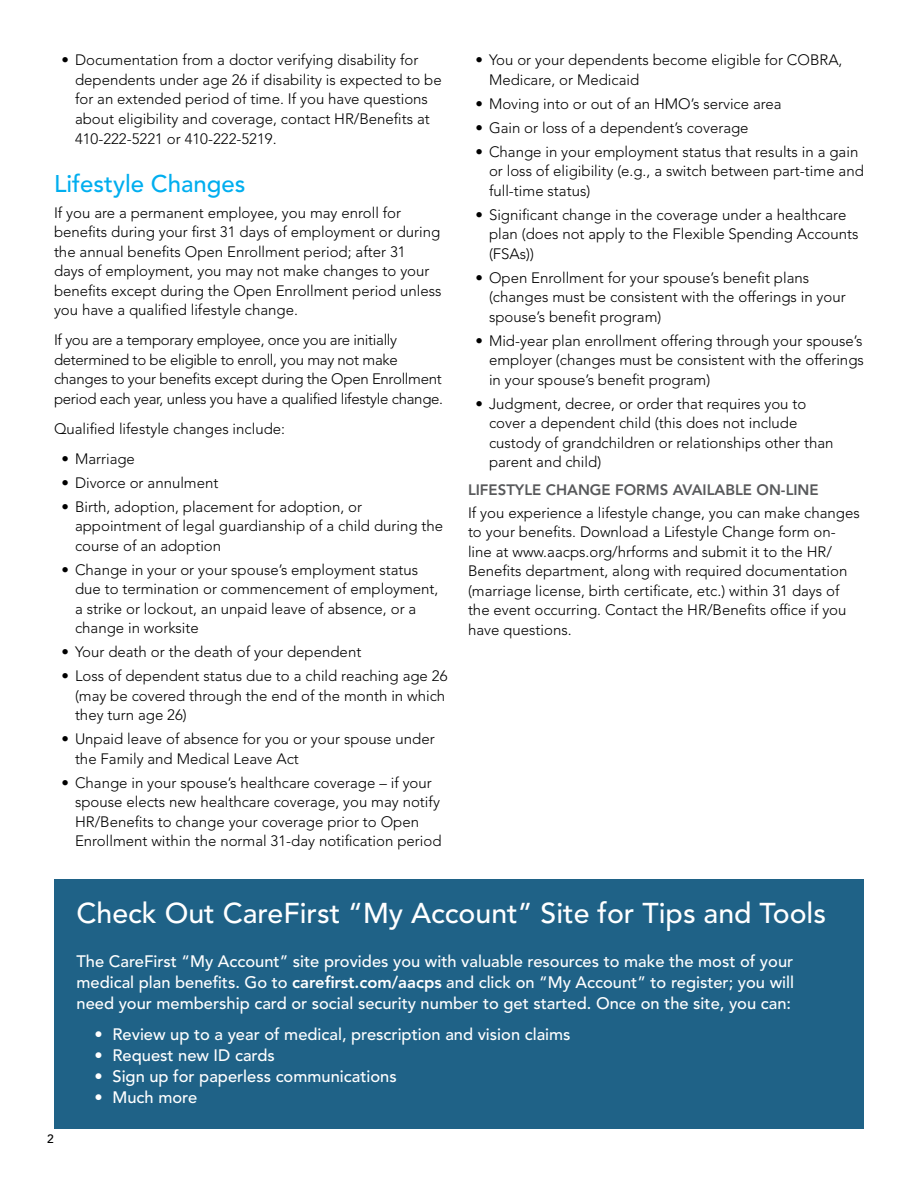
<style>
.page{position:relative;width:918px;height:1188px;background:#fff}
.page>*{position:absolute;margin:0;border:0;box-sizing:border-box;transform-origin:0 0}
.Header1{font:500 28.5px "Avenir LT Std";color:#fff}
.Header_1_Blue{font:500 24px "Avenir LT Std";color:#00aeef}
.BODY{font:500 16.5px/21px "Avenir LT Std";color:#fff;text-align:justify}
.Bullet_1{font:300 15px/19.5px "Avenir LT Std";color:#000}
.BODY-2{font:300 15px/19.5px "Avenir LT Std";color:#000}
.BODY-3{font:300 15px/19.5px "Avenir LT Std";letter-spacing:-.02em;color:#000}
.HEader_2{font:800 15px "Avenir LT Std";color:#58595b}
.t1{font:500 12px "Avenir LT Std";color:#000}
.s1{font-weight:800}
</style>
<div class="page">
<div style="left:54px;top:879px;width:810px;height:249px;background:#1f6287"></div>
<p class="Bullet_1" style="left:75px;top:50px;width:368px;text-indent:-14px">• Documentation from a doctor verifying disability for dependents under age 26 if disability is expected to be for an extended period of time. If you have questions about eligibility and coverage, contact HR/Benefits at 410-222-5221 or 410-222-5219.</p>
<p class="Header_1_Blue" style="left:54px;top:170px;width:193px">Lifestyle Changes</p>
<p class="BODY-2" style="left:54px;top:203px;width:389px">If you are a permanent employee, you may enroll for benefits during your first 31 days of employment or during the annual benefits Open Enrollment period; after 31<br>days of employment, you may not make changes to your benefits except during the Open Enrollment period unless you have a qualified lifestyle change.</p>
<p class="BODY-3" style="left:54px;top:330px;width:391px">If you are a temporary employee, once you are initially determined to be eligible to enroll, you may not make changes to your benefits except during the Open Enrollment period each year, unless you have a qualified lifestyle change.</p>
<p class="BODY-2" style="left:54px;top:419px;width:233px">Qualified lifestyle changes include:</p>
<p class="Bullet_1" style="left:62px;top:449px;width:75px">• Marriage</p>
<p class="Bullet_1" style="left:62px;top:473px;width:158px">• Divorce or annulment</p>
<p class="Bullet_1" style="left:75px;top:497px;width:370px;text-indent:-14px">• Birth, adoption, placement for adoption, or appointment of legal guardianship of a child during the course of an adoption</p>
<p class="Bullet_1" style="left:75px;top:560px;width:365px;text-indent:-14px">• Change in your or your spouse’s employment status due to termination or commencement of employment, a strike or lockout, an unpaid leave of absence, or a change in worksite</p>
<p class="Bullet_1" style="left:62px;top:642px;width:301px">• Your death or the death of your dependent</p>
<p class="Bullet_1" style="left:75px;top:666px;width:374px;text-indent:-14px">• Loss of dependent status due to a child reaching age 26 (may be covered through the end of the month in which they turn age 26)</p>
<p class="Bullet_1" style="left:75px;top:729px;width:361px;text-indent:-14px">• Unpaid leave of absence for you or your spouse under the Family and Medical Leave Act</p>
<p class="Bullet_1" style="left:75px;top:773px;width:368px;text-indent:-14px">• Change in your spouse’s healthcare coverage – if your spouse elects new healthcare coverage, you may notify HR/Benefits to change your coverage prior to Open Enrollment within the normal 31-day notification period</p>
<p class="Bullet_1" style="left:489px;top:50px;width:355px;text-indent:-14px">• You or your dependents become eligible for COBRA,<br>Medicare, or Medicaid</p>
<p class="Bullet_1" style="left:476px;top:94px;width:308px">• Moving into or out of an HMO’s service area</p>
<p class="Bullet_1" style="left:476px;top:118px;width:275px">• Gain or loss of a dependent’s coverage</p>
<p class="Bullet_1" style="left:489px;top:142px;width:376px;text-indent:-14px">• Change in your employment status that results in a gain or loss of eligibility (e.g., a switch between part-time and full-time status)</p>
<p class="Bullet_1" style="left:489px;top:205px;width:371px;text-indent:-14px">• Significant change in the coverage under a healthcare plan (does not apply to the Flexible Spending Accounts (FSAs))</p>
<p class="Bullet_1" style="left:489px;top:268px;width:358px;text-indent:-14px">• Open Enrollment for your spouse’s benefit plans (changes must be consistent with the offerings in your spouse’s benefit program)</p>
<p class="Bullet_1" style="left:489px;top:331px;width:376px;text-align:justify;text-indent:-14px">• Mid-year plan enrollment offering through your spouse’s employer (changes must be consistent with the offerings in your spouse’s benefit program)</p>
<p class="Bullet_1" style="left:489px;top:394px;width:346px;text-indent:-14px">• Judgment, decree, or order that requires you to cover a dependent child (this does not include custody of grandchildren or relationships other than parent and child)</p>
<p class="HEader_2" style="left:468px;top:481px;width:352px">LIFESTYLE CHANGE FORMS AVAILABLE ON-LINE</p>
<p class="BODY-2" style="left:468px;top:503px;width:393px">If you experience a lifestyle change, you can make changes to your benefits. Download a Lifestyle Change form on&shy;line at www.aacps.org/hrforms and submit it to the HR/ Benefits department, along with required documentation (marriage license, birth certificate, etc.) within 31 days of the event occurring. Contact the HR/Benefits office if you have questions.</p>
<p class="t1" style="left:47px;top:1132px;width:8px">2</p>
<p class="Header1" style="left:76px;top:897px;width:751px">Check Out CareFirst “My Account” Site for Tips and Tools</p>
<p class="BODY" style="left:76px;top:951px;width:719px">The CareFirst “My Account” site provides you with valuable resources to make the most of your medical plan benefits. Go to <span class="s1">carefirst.com/aacps</span> and click on “My Account” to register; you will need your membership card or social security number to get started. Once on the site, you can:</p>
<p class="BODY" style="left:94px;top:1025px;width:478px">• Review up to a year of medical, prescription and vision claims</p>
<p class="BODY" style="left:94px;top:1046px;width:182px">• Request new ID cards</p>
<p class="BODY" style="left:94px;top:1067px;width:304px">• Sign up for paperless communications</p>
<p class="BODY" style="left:94px;top:1088px;width:104px">• Much more</p>
</div>
